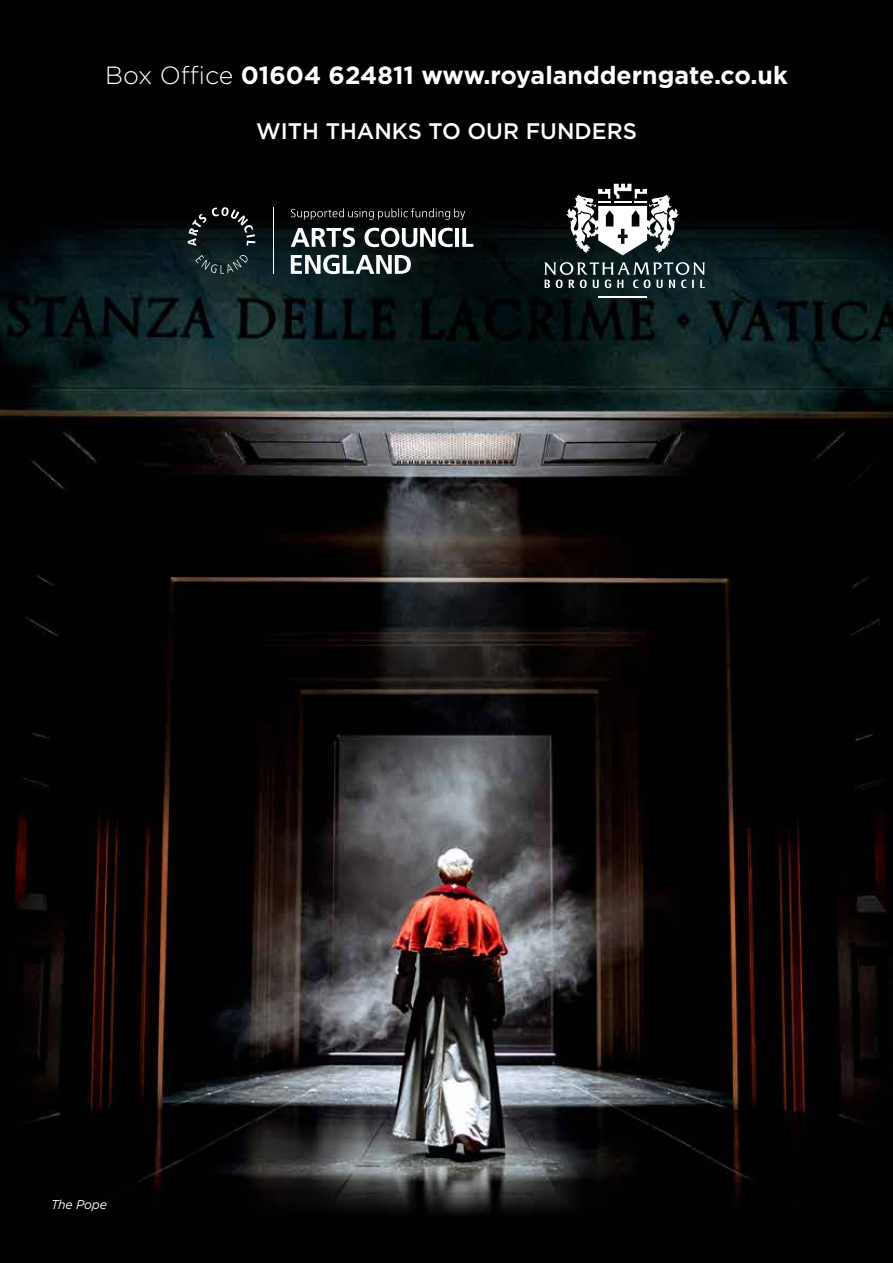
<style>
.page{position:relative;width:893px;height:1263px;background:#fff}
.page>*{position:absolute;margin:0;border:0;box-sizing:border-box;transform-origin:0 0}
.t1{font:700 24.9px "Gotham";color:#fff}
.t2{font:500 22.5px "Gotham";color:#fff}
.t3{font:italic 12.75px "Gotham";letter-spacing:-.01em;color:#fff;scale:.96 1}
.s1{font-weight:300}
</style>
<div class="page">
<img style="left:0;top:0;width:893px;height:1263px">
<svg style="left:544px;top:262px;width:161px;height:26px"></svg>
<hr style="left:598px;top:296px;width:49px;height:2px;background:#fff">
<svg style="left:566px;top:184px;width:113px;height:71px"></svg>
<svg style="left:291px;top:228px;width:64px;height:19px"></svg>
<svg style="left:365px;top:228px;width:88px;height:19px"></svg>
<hr style="left:456px;top:228px;width:3px;height:19px;background:#fff">
<svg style="left:462px;top:228px;width:11px;height:19px"></svg>
<svg style="left:291px;top:255px;width:120px;height:19px"></svg>
<svg style="left:291px;top:208px;width:174px;height:12px"></svg>
<svg style="left:188px;top:207px;width:67px;height:39px"></svg>
<svg style="left:195px;top:254px;width:53px;height:20px"></svg>
<hr style="left:273px;top:207px;width:1px;height:67px;background:#fff">
<p class="t1" style="left:105px;top:58px;width:684px"><span class="s1">Box Office</span> 01604 624811 www.royalandderngate.co.uk</p>
<p class="t2" style="left:256px;top:116px;width:382px">WITH THANKS TO OUR FUNDERS</p>
<p class="t3" style="left:51px;top:1197px;width:60px">The Pope</p>
</div>
